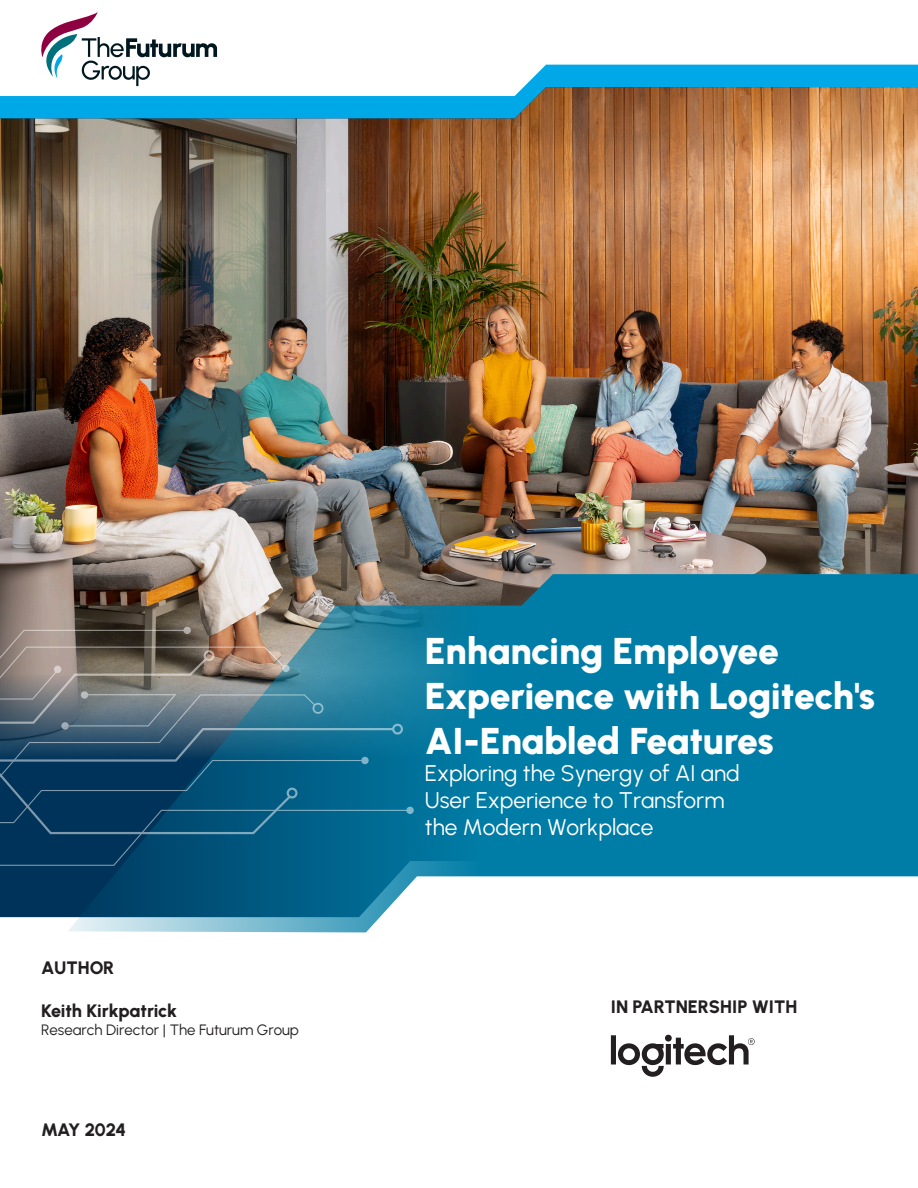
<style>
.page{position:relative;width:918px;height:1188px;background:#fff}
.page>*{position:absolute;margin:0;border:0;box-sizing:border-box;transform-origin:0 0}
.t1{font:900 37.2px/44.7px "Urbanist";letter-spacing:-.01em;color:#fff}
.t2{font:22.65px/27.2px "Urbanist";color:#fff}
.t3{font:800 18px "Urbanist";color:#231f20}
.t4{font:15px "Urbanist";color:#231f20}
</style>
<div class="page">
<svg style="left:136px;top:65px;width:782px;height:22px;fill:#00a8e8"></svg>
<img style="left:0;top:87px;width:918px;height:540px">
<svg style="left:68px;top:574px;width:850px;height:358px;background:#328ca9"></svg>
<img style="left:0;top:627px;width:414px;height:239px">
<svg style="left:41px;top:12px;width:176px;height:74px"></svg>
<svg style="left:611px;top:1035px;width:144px;height:42px"></svg>
<p class="t3" style="left:41px;top:955px;width:75px">AUTHOR</p>
<p class="t3" style="left:41px;top:998px;width:137px">Keith Kirkpatrick</p>
<p class="t4" style="left:41px;top:1020px;width:259px">Research Director | The Futurum Group</p>
<p class="t3" style="left:41px;top:1117px;width:86px">MAY 2024</p>
<p class="t1" style="left:425px;top:627px;width:452px">Enhancing Employee<br>Experience with Logitech's<br>AI-Enabled Features</p>
<p class="t2" style="left:425px;top:759px;width:316px">Exploring the Synergy of AI and<br>User Experience to Transform the Modern Workplace</p>
<p class="t3" style="left:611px;top:994px;width:188px">IN PARTNERSHIP WITH</p>
</div>
